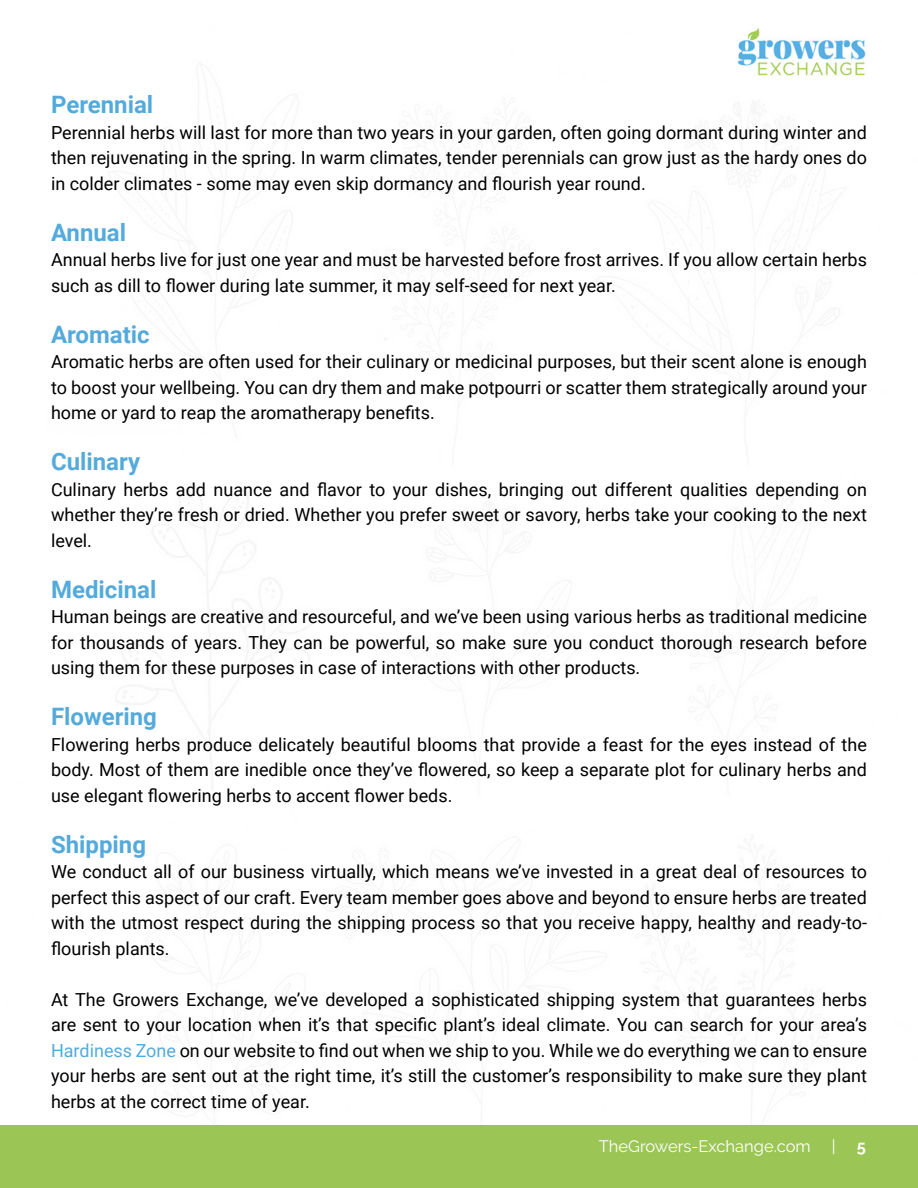
<style>
.page{position:relative;width:918px;height:1188px;background:#fff}
.page>*{position:absolute;margin:0;border:0;box-sizing:border-box;transform-origin:0 0}
.t1{font:700 24px "Roboto";color:#54aadb}
.t2{font:18px/25.5px "Roboto";color:#000;text-align:justify}
.t3{font:16.5px "Raleway";color:#fff}
.t4{font:700 16.5px "Raleway";color:#fff}
.s1{color:#54aadb}
</style>
<div class="page">
<div style="left:0;top:1126px;width:918px;height:62px;background:#9bc656"></div>
<img style="left:737px;top:27px;width:129px;height:50px">
<h1 class="t1" style="left:51px;top:88px;width:104px">Perennial</h1>
<p class="t2" style="left:51px;top:119px;width:817px">Perennial herbs will last for more than two years in your garden, often going dormant during winter and then rejuvenating in the spring. In warm climates, tender perennials can grow just as the hardy ones do in colder climates - some may even skip dormancy and flourish year round.</p>
<h1 class="t1" style="left:51px;top:215px;width:77px">Annual</h1>
<p class="t2" style="left:51px;top:246px;width:817px">Annual herbs live for just one year and must be harvested before frost arrives. If you allow certain herbs such as dill to flower during late summer, it may self-seed for next year.</p>
<h1 class="t1" style="left:51px;top:317px;width:100px">Aromatic</h1>
<p class="t2" style="left:51px;top:348px;width:817px">Aromatic herbs are often used for their culinary or medicinal purposes, but their scent alone is enough to boost your wellbeing. You can dry them and make potpourri or scatter them strategically around your home or yard to reap the aromatherapy benefits.</p>
<h1 class="t1" style="left:51px;top:445px;width:91px">Culinary</h1>
<p class="t2" style="left:51px;top:476px;width:817px">Culinary herbs add nuance and flavor to your dishes, bringing out different qualities depending on whether they’re fresh or dried. Whether you prefer sweet or savory, herbs take your cooking to the next level.</p>
<h1 class="t1" style="left:51px;top:572px;width:107px">Medicinal</h1>
<p class="t2" style="left:51px;top:603px;width:817px">Human beings are creative and resourceful, and we’ve been using various herbs as traditional medicine for thousands of years. They can be powerful, so make sure you conduct thorough research before using them for these purposes in case of interactions with other products.</p>
<h1 class="t1" style="left:51px;top:700px;width:107px">Flowering</h1>
<p class="t2" style="left:51px;top:731px;width:817px">Flowering herbs produce delicately beautiful blooms that provide a feast for the eyes instead of the body. Most of them are inedible once they’ve flowered, so keep a separate plot for culinary herbs and use elegant flowering herbs to accent flower beds.</p>
<h1 class="t1" style="left:51px;top:827px;width:97px">Shipping</h1>
<p class="t2" style="left:51px;top:858px;width:817px">We conduct all of our business virtually, which means we’ve invested in a great deal of resources to perfect this aspect of our craft. Every team member goes above and beyond to ensure herbs are treated with the utmost respect during the shipping process so that you receive happy, healthy and ready-to&shy;flourish plants.</p>
<p class="t2" style="left:51px;top:986px;width:817px">At The Growers Exchange, we’ve developed a sophisticated shipping system that guarantees herbs are sent to your location when it’s that specific plant’s ideal climate. You can search for your area’s <span class="s1">Hardiness Zone</span> on our website to find out when we ship to you. While we do everything we can to ensure your herbs are sent out at the right time, it’s still the customer’s responsibility to make sure they plant herbs at the correct time of year.</p>
<p class="t3" style="left:599px;top:1137px;width:213px">TheGrowers-Exchange.com</p>
<p class="t3" style="left:832px;top:1137px;width:5px">|</p>
<p class="t4" style="left:857px;top:1137px;width:11px">5</p>
</div>
